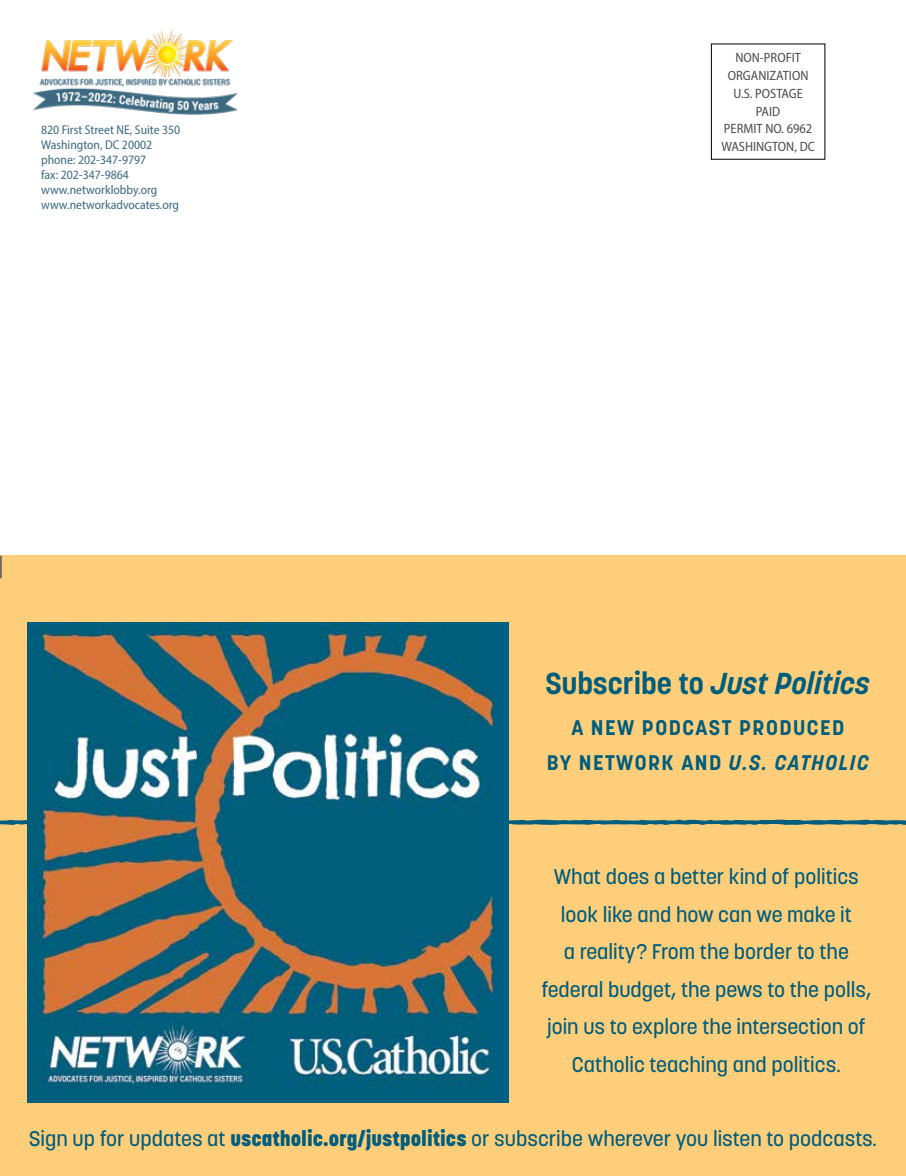
<style>
.page{position:relative;width:906px;height:1176px;background:#fff}
.page>*{position:absolute;margin:0;border:0;box-sizing:border-box;transform-origin:0 0}
.t1{font:italic 700 30px "Korolev";color:#005e7c}
.t2{font:500 21px/37.5px "Korolev";color:#005e7c;text-align:center}
.t3{font:700 21px/34.5px "Korolev";letter-spacing:.07em;color:#005e7c;text-align:center}
.t4{font:semi-condensed 13.5px/17.7px "Myriad Pro";color:#4d4d4f;text-align:center}
.t5{font:semi-condensed 12.75px/15px "Myriad Pro";color:#3d6a80}
.s1{font-style:normal}
.s2{font-style:italic}
.s3{font-weight:800}
</style>
<div class="page">
<img style="left:33px;top:29px;width:205px;height:86px">
<div style="left:0;top:555px;width:905px;height:620px;background:#fece7b"></div>
<svg style="left:508px;top:819px;width:397px;height:7px"></svg>
<svg style="left:0;top:819px;width:28px;height:7px"></svg>
<img style="left:28px;top:622px;width:480px;height:480px">
<svg style="left:0;top:555px;width:2px;height:23px"></svg>
<svg style="left:905px;top:555px;width:1px;height:23px"></svg>
<p class="t5" style="left:41px;top:122px;width:141px">820 First Street NE, Suite 350<br>Washington, DC 20002 phone: 202-347-9797<br>fax: 202-347-9864 www.networklobby.org www.networkadvocates.org</p>
<p class="t4" style="left:721px;top:49px;width:95px">NON-PROFIT<br>ORGANIZATION<br>U.S. POSTAGE<br>PAID<br>PERMIT NO. 6962<br>WASHINGTON, DC</p>
<h1 class="t1" style="left:545px;top:664px;width:326px"><span class="s1">Subscribe to</span> Just Politics</h1>
<p class="t3" style="left:546px;top:710px;width:323px">A NEW PODCAST PRODUCED<br>BY NETWORK AND <span class="s2">U.S. CATHOLIC</span></p>
<p class="t2" style="left:541px;top:857px;width:331px">What does a better kind of politics look like and how can we make it<br>a reality? From the border to the federal budget, the pews to the polls, join us to explore the intersection of Catholic teaching and politics.</p>
<p class="t2" style="left:29px;top:1119px;width:849px">Sign up for updates at <span class="s3">uscatholic.org/justpolitics</span> or subscribe wherever you listen to podcasts.</p>
</div>
